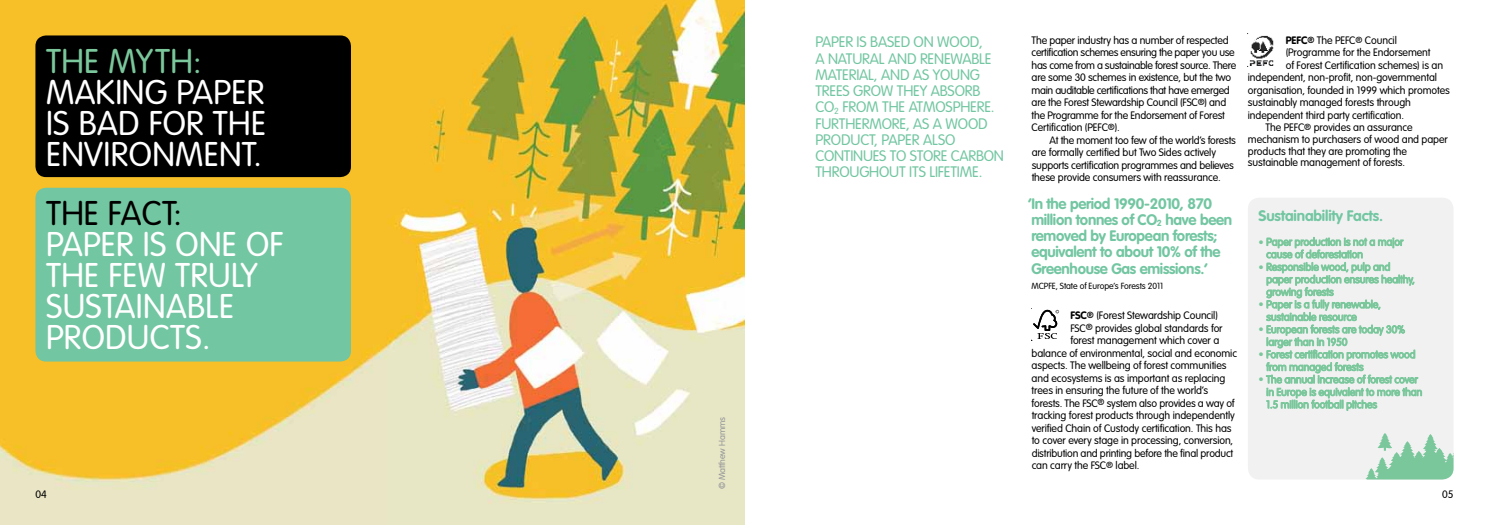
<style>
.page{position:relative;width:1489px;height:525px;background:#fff}
.page>*{position:absolute;margin:0;border:0;box-sizing:border-box;transform-origin:0 0}
.t1{font:300 33.75px/31.1px "VAG Rounded";letter-spacing:.01em;color:#fff}
.t2{font:300 33.75px "VAG Rounded";letter-spacing:.01em;color:#7ac79b}
.t3{font:300 33.75px "VAG Rounded";color:#000}
.t4{font:300 15px/16.2px "VAG Rounded";letter-spacing:-.01em;color:#72c6a1}
.t5{font:700 15px/16.2px "VAG Rounded";letter-spacing:-.02em;color:#72c6a1}
.t6{font:300 10.62px/12.5px "VAG Rounded";letter-spacing:-.01em;color:#000}
.t7{font:300 8.75px "VAG Rounded";letter-spacing:-.01em;color:#000}
.t8{font:300 8.75px "VAG Rounded";letter-spacing:-.005em;color:#939598}
.s1{font-size:8.75px}
.s2{font-weight:700}
.s3{font-weight:700;font-size:8.75px}
</style>
<div class="page">
<img style="left:0;top:0;width:744px;height:524px">
<div style="left:35px;top:35px;width:316px;height:142px;background:#000;border-radius:11px"></div>
<div style="left:35px;top:188px;width:316px;height:173px;background:#72c6a1;border-radius:11px"></div>
<div style="left:1247px;top:197px;width:206px;height:282px;background:#f1f1f2;border-radius:11px"></div>
<svg style="left:1365px;top:433px;width:88px;height:46px"></svg>
<svg style="left:1031px;top:308px;width:29px;height:33px"></svg>
<svg style="left:1249px;top:65px;width:25px;height:1px"></svg>
<img style="left:1249px;top:35px;width:25px;height:30px">
<svg style="left:1266px;top:237px;width:155px;height:173px"></svg>
<p class="t6" style="left:1031px;top:34px;width:206px">The paper industry has a number of respected certification schemes ensuring the paper you use has come from a sustainable forest source. There are some 30 schemes in existence, but the two main auditable certifications that have emerged are the Forest Stewardship Council (FSC<span class="s1">®</span>) and the Programme for the Endorsement of Forest Certification (PEFC<span class="s1">®</span>).</p>
<p class="t6" style="left:1031px;top:134px;width:206px;text-indent:18px">At the moment too few of the world’s forests are formally certified but Two Sides actively supports certification programmes and believes these provide consumers with reassurance.</p>
<p class="t6" style="left:1285px;top:34px;width:113px"><span class="s2">PEFC</span><span class="s3">®</span> The PEFC<span class="s1">®</span> Council</p>
<p class="t6" style="left:1285px;top:46px;width:146px">(Programme for the Endorsement</p>
<p class="t6" style="left:1285px;top:59px;width:159px">of Forest Certification schemes) is an</p>
<p class="t6" style="left:1247px;top:71px;width:190px">independent, non-profit, non-governmental</p>
<p class="t6" style="left:1247px;top:84px;width:203px">organisation, founded in 1999 which promotes</p>
<p class="t6" style="left:1247px;top:96px;width:164px">sustainably managed forests through</p>
<p class="t6" style="left:1247px;top:109px;width:158px">independent third party certification.</p>
<p class="t6" style="left:1265px;top:121px;width:148px">The PEFC<span class="s1">®</span> provides an assurance</p>
<p class="t6" style="left:1247px;top:133px;width:201px">mechanism to purchasers of wood and paper</p>
<p class="t6" style="left:1247px;top:144px;width:161px">products that they are promoting the</p>
<p class="t6" style="left:1247px;top:156px;width:159px">sustainable management of forests.</p>
<h2 class="t4" style="left:815px;top:34px;width:81px">Pape r is based</h2>
<h2 class="t4" style="left:913px;top:34px;width:47px">on wood</h2>
<h2 class="t4" style="left:815px;top:34px;width:176px;text-indent:164px">, a natu ral and renewable mate rial, and as you ng trees grow they absorb co<sub>2</sub>from the</h2>
<h1 class="t2" style="left:46px;top:41px;width:157px">THE MYTH:</h1>
<h1 class="t1" style="left:46px;top:76px;width:87px">MAKING</h1>
<h1 class="t1" style="left:46px;top:76px;width:221px;text-indent:130px">PAPER<br>IS BAD FOR THE<br>ENVIRONMENT.</h1>
<h1 class="t3" style="left:46px;top:194px;width:137px">THE FACT:</h1>
<h1 class="t1" style="left:46px;top:228px;width:239px">PAPER IS ONE OF<br>THE FEW TRULY<br>SUSTAINA</h1>
<h2 class="t4" style="left:908px;top:99px;width:18px">atmosphe</h2>
<h2 class="t4" style="left:976px;top:99px;width:19px">re.</h2>
<h2 class="t4" style="left:815px;top:115px;width:154px">Furthe rmore, as a wood product</h2>
<h2 class="t4" style="left:874px;top:131px;width:74px">, pape r also</h2>
<h2 class="t4" style="left:815px;top:148px;width:57px">continues</h2>
<h2 class="t4" style="left:889px;top:148px;width:116px">to storecarbon</h2>
<h2 class="t4" style="left:815px;top:164px;width:64px">th roughout</h2>
<h2 class="t4" style="left:909px;top:164px;width:75px">its lifetime .</h2>
<h2 class="t5" style="left:1028px;top:195px;width:205px">‘In the period 1990-2010, 870 million tonnes of CO<sub>2</sub> have been removed by European forests; equivalent to about 10% of the<br>Greenhouse Gas emissions.’</h2>
<p class="t7" style="left:1031px;top:280px;width:133px">MCPFE, State of Europe’s Forests 2011</p>
<h2 class="t5" style="left:1258px;top:207px;width:126px">Sustainability Facts.</h2>
<h1 class="t1" style="left:46px;top:290px;width:189px;text-indent:141px">BLE<br>PRODUCTS.</h1>
<p class="t6" style="left:1070px;top:309px;width:149px"><span class="s2">FSC</span><span class="s3">®</span> (Forest Stewardship Council)</p>
<p class="t6" style="left:1070px;top:321px;width:154px">FSC<span class="s1">®</span> provides global standards for</p>
<p class="t6" style="left:1070px;top:334px;width:150px">forest management which cover a</p>
<p class="t6" style="left:1031px;top:346px;width:207px">balance of environmental, social and economic</p>
<p class="t6" style="left:1031px;top:359px;width:196px">aspects. The wellbeing of forest communities</p>
<p class="t6" style="left:1031px;top:371px;width:195px">and ecosystems is as important as replacing</p>
<p class="t6" style="left:1031px;top:384px;width:178px">trees in ensuring the future of the world’s</p>
<p class="t6" style="left:1031px;top:396px;width:204px">forests. The FSC<span class="s1">®</span> system also provides a way of</p>
<p class="t6" style="left:1031px;top:409px;width:205px">tracking forest products through independently</p>
<p class="t6" style="left:1031px;top:421px;width:201px">verified Chain of Custody certification. This has</p>
<p class="t6" style="left:1031px;top:434px;width:203px">to cover every stage in processing, conversion,</p>
<p class="t6" style="left:1031px;top:446px;width:203px">distribution and printing before the final product</p>
<p class="t6" style="left:1031px;top:459px;width:109px">can carry the FSC<span class="s1">®</span> label.</p>
<p class="t8" style="left:717px;top:489px;width:74px;rotate:-90deg">© Matthew Hamms</p>
<p class="t6" style="left:35px;top:487px;width:13px">04</p>
<p class="t6" style="left:1441px;top:487px;width:13px">05</p>
</div>
